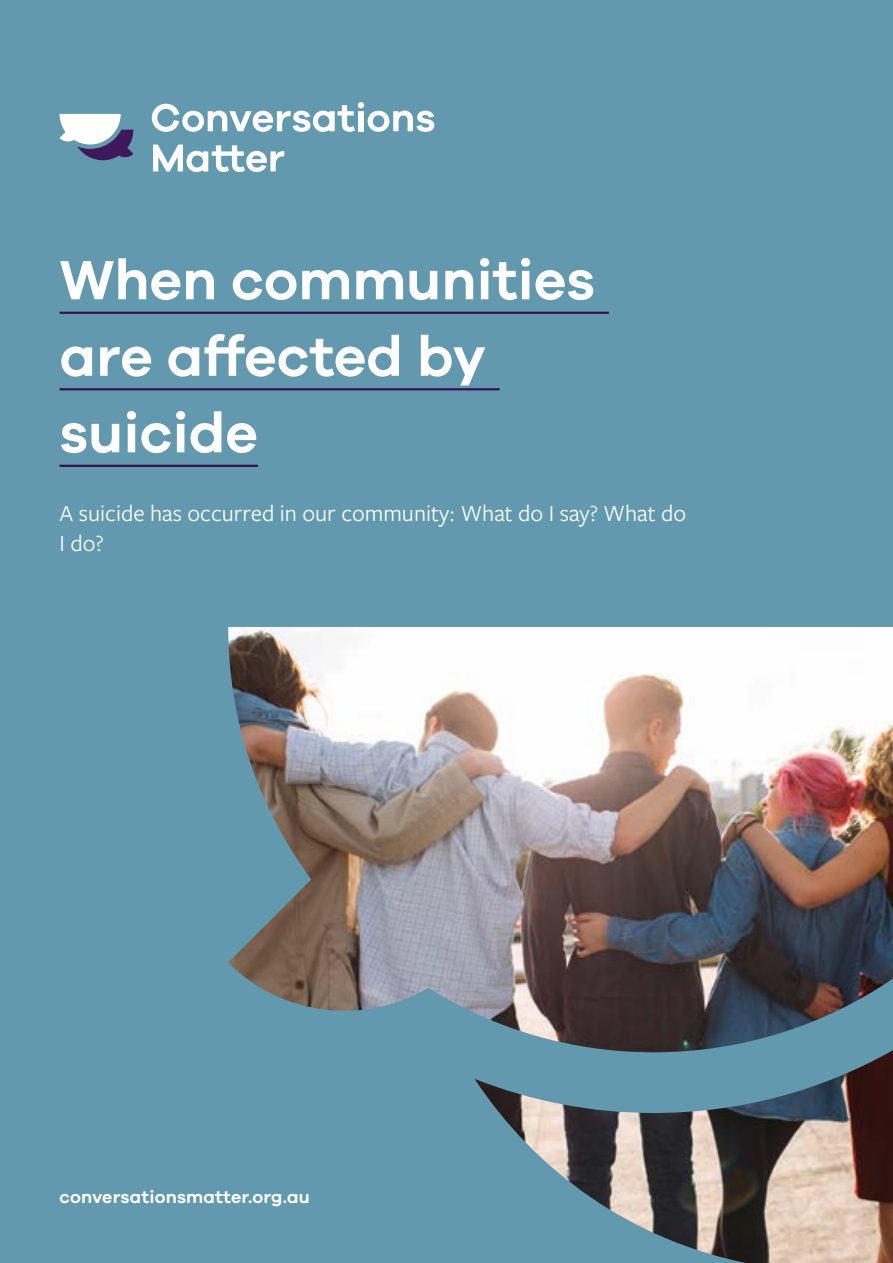
<style>
.page{position:relative;width:893px;height:1263px;background:#6399ae}
.page>*{position:absolute;margin:0;border:0;box-sizing:border-box;transform-origin:0 0}
.t1{font:600 57px/76.5px "Galano Grotesque";color:#fff}
.t2{font:24px/30px "Freight Sans Pro";color:#fff}
.t3{font:600 18px "Galano Grotesque";letter-spacing:.01em;color:#fff}
</style>
<div class="page">
<hr style="left:60px;top:312px;width:549px;height:2px;background:#3c1053">
<hr style="left:60px;top:388px;width:440px;height:2px;background:#3c1053">
<hr style="left:60px;top:465px;width:198px;height:2px;background:#3c1053">
<svg style="left:152px;top:102px;width:282px;height:30px"></svg>
<svg style="left:153px;top:145px;width:131px;height:27px"></svg>
<svg style="left:60px;top:114px;width:73px;height:46px"></svg>
<img style="left:228px;top:627px;width:665px;height:636px">
<h1 class="t1" style="left:60px;top:240px;width:537px">When communities are affected by suicide</h1>
<p class="t2" style="left:60px;top:497px;width:628px">A suicide has occurred in our community: What do I say? What do<br>I do?</p>
<p class="t3" style="left:60px;top:1186px;width:252px">conversationsmatter.org.au</p>
</div>
